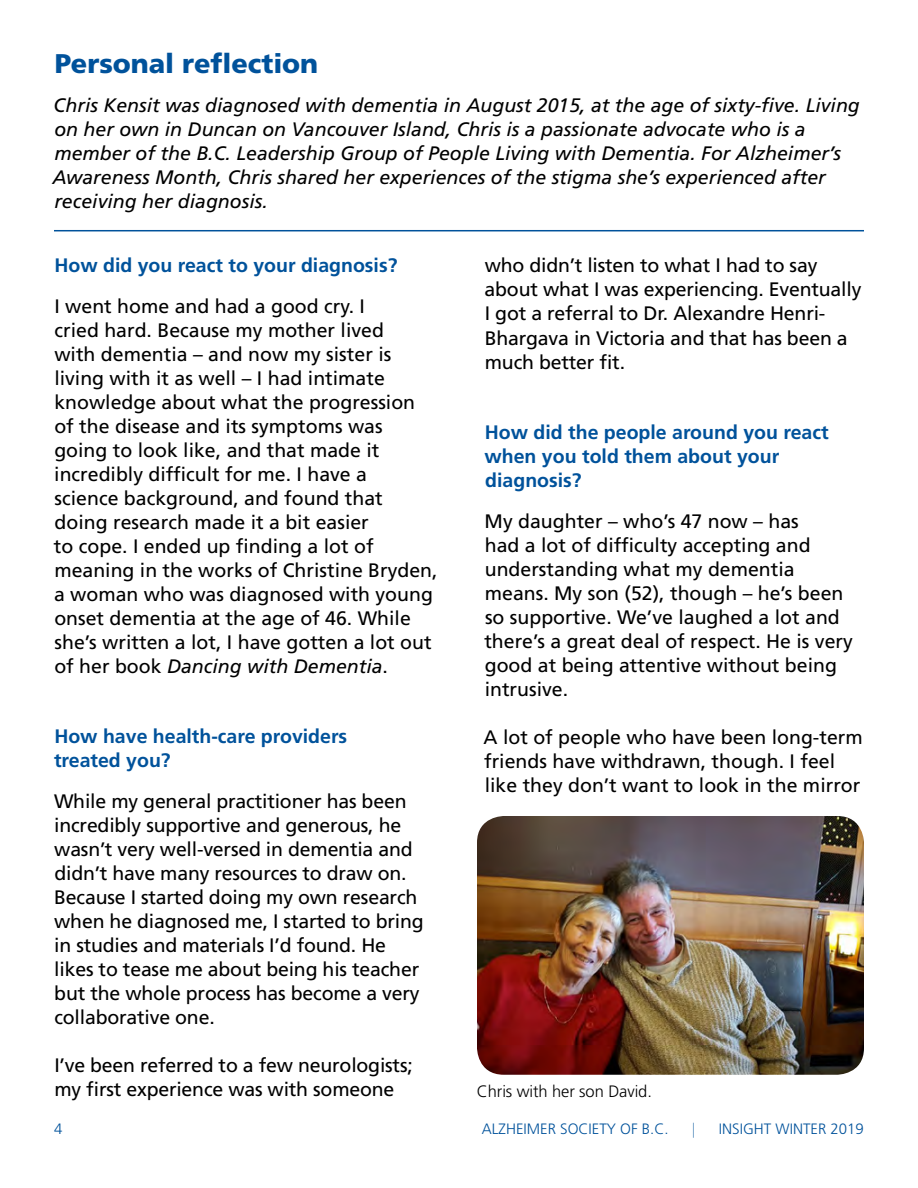
<style>
.page{position:relative;width:918px;height:1188px;background:#fff}
.page>*{position:absolute;margin:0;border:0;box-sizing:border-box;transform-origin:0 0}
.t1{font:900 27px "Frutiger LT Std";letter-spacing:-.005em;color:#00529b}
.t2{font:19.5px/24px "Frutiger LT Std";color:#000}
.t3{font:italic 19.5px/24px "Frutiger LT Std";color:#000}
.t4{font:700 19.5px/24px "Frutiger LT Std";color:#00529b}
.t5{font:300 16.5px "Frutiger LT Std";letter-spacing:-.005em;color:#000}
.t6{font:300 15px "Frutiger LT Std";color:#00529b}
.t7{font:300 15px "Frutiger LT Std";color:#00529b;scale:.5 1}
.s1{font-style:italic}
</style>
<div class="page">
<hr style="left:54px;top:230px;width:810px;height:1px;background:#00529b">
<img style="left:477px;top:816px;width:387px;height:259px">
<h1 class="t1" style="left:55px;top:47px;width:265px">Personal reflection</h1>
<p class="t3" style="left:53px;top:93px;width:809px">Chris Kensit was diagnosed with dementia in August 2015, at the age of sixty-five. Living on her own in Duncan on Vancouver Island, Chris is a passionate advocate who is a member of the B.C. Leadership Group of People Living with Dementia. For Alzheimer’s Awareness Month, Chris shared her experiences of the stigma she’s experienced after receiving her diagnosis.</p>
<p class="t4" style="left:54px;top:254px;width:345px">How did you react to your diagnosis?</p>
<p class="t2" style="left:54px;top:294px;width:385px">I went home and had a good cry. I<br>cried hard. Because my mother lived<br>with dementia – and now my sister is living with it as well – I had intimate knowledge about what the progression of the disease and its symptoms was going to look like, and that made it incredibly difficult for me. I have a<br>science background, and found that doing research made it a bit easier<br>to cope. I ended up finding a lot of meaning in the works of Christine Bryden, a woman who was diagnosed with young onset dementia at the age of 46. While she’s written a lot, I have gotten a lot out of her book <span class="s1">Dancing with Dementia</span>.</p>
<p class="t4" style="left:54px;top:725px;width:295px">How have health-care providers treated you?</p>
<p class="t2" style="left:54px;top:789px;width:371px">While my general practitioner has been incredibly supportive and generous, he wasn’t very well-versed in dementia and didn’t have many resources to draw on.<br>Because I started doing my own research when he diagnosed me, I started to bring in studies and materials I’d found. He likes to tease me about being his teacher but the whole process has become a very collaborative one.</p>
<p class="t2" style="left:54px;top:1053px;width:360px">I’ve been referred to a few neurologists; my first experience was with someone</p>
<p class="t2" style="left:485px;top:254px;width:378px">who didn’t listen to what I had to say about what I was experiencing. Eventually I got a referral to Dr. Alexandre Henri-Bhargava in Victoria and that has been a much better fit.</p>
<p class="t4" style="left:485px;top:420px;width:346px">How did the people around you react when you told them about your diagnosis?</p>
<p class="t2" style="left:484px;top:509px;width:370px">My daughter – who’s 47 now – has<br>had a lot of difficulty accepting and understanding what my dementia means. My son (52), though – he’s been so supportive. We’ve laughed a lot and there’s a great deal of respect. He is very good at being attentive without being intrusive.</p>
<p class="t2" style="left:484px;top:725px;width:381px">A lot of people who have been long-term friends have withdrawn, though. I feel like they don’t want to look in the mirror</p>
<p class="t5" style="left:477px;top:1082px;width:176px">Chris with her son David.</p>
<p class="t6" style="left:54px;top:1120px;width:10px">4</p>
<p class="t6" style="left:482px;top:1120px;width:188px">ALZHEIMER SOCIETY OF B.C.</p>
<p class="t7" style="left:693px;top:1120px;width:5px">|</p>
<p class="t6" style="left:719px;top:1120px;width:147px">INSIGHT WINTER 2019</p>
</div>
